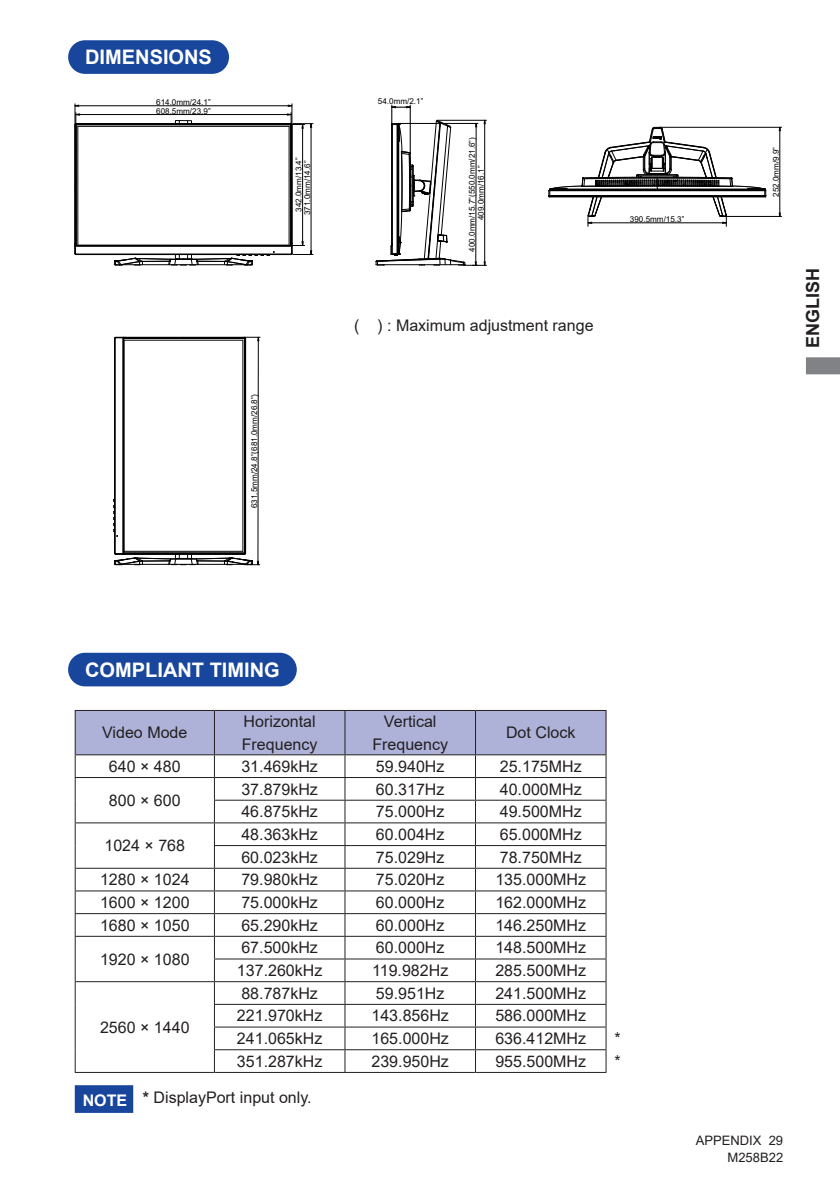
<style>
.page{position:relative;width:840px;height:1191px;background:#fff}
.page>*{position:absolute;margin:0;border:0;box-sizing:border-box;transform-origin:0 0}
.t1{font:700 20px "Arial";color:#fff}
.t2{font:700 18px "Arial";color:#231f20}
.t3{font:16px/22.6px "Arial";color:#231f20}
.t4{font:13px "Arial";color:#231f20}
.t5{font:8px/8.8px "Arial";color:#000}
.s1{font-weight:700;color:#fff}
.s2{font-weight:700}
</style>
<div class="page">
<svg style="left:806px;top:357px;width:33px;height:17px"></svg>
<div style="left:68px;top:40px;width:161px;height:34px;background:#18469d;border-radius:17px"></div>
<svg style="left:548px;top:127px;width:218px;height:99px"></svg>
<hr style="left:587px;top:222px;width:139px;height:1px;background:#000">
<svg style="left:74px;top:104px;width:239px;height:162px"></svg>
<hr style="left:302px;top:124px;width:1px;height:121px;background:#000">
<svg style="left:114px;top:336px;width:146px;height:230px"></svg>
<hr style="left:257px;top:337px;width:1px;height:227px;background:#000">
<svg style="left:375px;top:105px;width:111px;height:161px"></svg>
<hr style="left:484px;top:120px;width:1px;height:145px;background:#000">
<hr style="left:658px;top:127px;width:123px;height:1px;background:#000">
<hr style="left:725px;top:216px;width:56px;height:1px;background:#000">
<hr style="left:779px;top:127px;width:1px;height:89px;background:#000">
<div style="left:68px;top:653px;width:228px;height:33px;background:#18469d;border-radius:17px"></div>
<svg style="left:75px;top:710px;width:531px;height:362px"></svg>
<hr style="left:75px;top:1072px;width:139px;height:1px;background:#231f20">
<hr style="left:214px;top:1072px;width:131px;height:1px;background:#231f20">
<hr style="left:345px;top:1072px;width:130px;height:1px;background:#231f20">
<hr style="left:475px;top:1072px;width:131px;height:1px;background:#231f20">
<div style="left:75px;top:1085px;width:58px;height:28px;background:#18469d;border:2px solid #18469d"></div>
<p class="t1" style="left:85px;top:43px;width:128px">DIMENSIONS</p>
<p class="t5" style="left:156px;top:98px;width:56px">614.0mm/24.1”<br>608.5mm/23.9”</p>
<p class="t5" style="left:294px;top:212px;width:56px;rotate:-90deg">342.0mm/13.4”</p>
<p class="t5" style="left:302px;top:215px;width:56px;rotate:-90deg">371.0mm/14.6”</p>
<p class="t5" style="left:250px;top:508px;width:116px;rotate:-90deg">631.5mm/24.8”(681.0mm/26.8”)</p>
<p class="t5" style="left:377px;top:97px;width:47px">54.0mm/2.1”</p>
<p class="t5" style="left:467px;top:251px;width:116px;rotate:-90deg">400.0mm/15.7”(550.0mm/21.6”)</p>
<p class="t5" style="left:476px;top:220px;width:56px;rotate:-90deg">409.0mm/16.1”</p>
<p class="t3" style="left:354px;top:313px;width:241px">( ) : Maximum adjustment range</p>
<p class="t5" style="left:629px;top:215px;width:56px">390.5mm/15.3”</p>
<p class="t5" style="left:771px;top:197px;width:51px;rotate:-90deg">252.0mm/9.9”</p>
<p class="t2" style="left:799px;top:348px;width:82px;rotate:-90deg">ENGLISH</p>
<p class="t1" style="left:85px;top:655px;width:196px">COMPLIANT TIMING</p>
<p class="t3" style="left:102px;top:721px;width:87px">Video Mode</p>
<p class="t3" style="left:242px;top:710px;width:77px">Horizontal<br>Frequency</p>
<p class="t3" style="left:372px;top:710px;width:77px;text-align:center">Vertical<br>Frequency</p>
<p class="t3" style="left:506px;top:721px;width:71px">Dot Clock</p>
<p class="t3" style="left:109px;top:755px;width:73px">640 × 480</p>
<p class="t3" style="left:241px;top:755px;width:78px">31.469kHz</p>
<p class="t3" style="left:376px;top:755px;width:70px">59.940Hz</p>
<p class="t3" style="left:499px;top:755px;width:83px">25.175MHz</p>
<p class="t3" style="left:109px;top:789px;width:73px">800 × 600</p>
<p class="t3" style="left:241px;top:777px;width:78px">37.879kHz</p>
<p class="t3" style="left:376px;top:777px;width:70px">60.317Hz</p>
<p class="t3" style="left:499px;top:777px;width:83px">40.000MHz</p>
<p class="t3" style="left:241px;top:800px;width:78px">46.875kHz</p>
<p class="t3" style="left:376px;top:800px;width:70px">75.000Hz</p>
<p class="t3" style="left:499px;top:800px;width:83px">49.500MHz</p>
<p class="t3" style="left:104px;top:834px;width:82px">1024 × 768</p>
<p class="t3" style="left:241px;top:823px;width:78px">48.363kHz</p>
<p class="t3" style="left:376px;top:823px;width:70px">60.004Hz</p>
<p class="t3" style="left:499px;top:823px;width:83px">65.000MHz</p>
<p class="t3" style="left:241px;top:845px;width:78px">60.023kHz</p>
<p class="t3" style="left:376px;top:845px;width:70px">75.029Hz</p>
<p class="t3" style="left:499px;top:845px;width:83px">78.750MHz</p>
<p class="t3" style="left:100px;top:868px;width:91px">1280 × 1024</p>
<p class="t3" style="left:241px;top:868px;width:78px">79.980kHz</p>
<p class="t3" style="left:376px;top:868px;width:70px">75.020Hz</p>
<p class="t3" style="left:495px;top:868px;width:92px">135.000MHz</p>
<p class="t3" style="left:100px;top:891px;width:91px">1600 × 1200</p>
<p class="t3" style="left:241px;top:891px;width:78px">75.000kHz</p>
<p class="t3" style="left:376px;top:891px;width:70px">60.000Hz</p>
<p class="t3" style="left:495px;top:891px;width:92px">162.000MHz</p>
<p class="t3" style="left:100px;top:913px;width:91px">1680 × 1050</p>
<p class="t3" style="left:241px;top:913px;width:78px">65.290kHz</p>
<p class="t3" style="left:376px;top:913px;width:70px">60.000Hz</p>
<p class="t3" style="left:495px;top:913px;width:92px">146.250MHz</p>
<p class="t3" style="left:100px;top:947px;width:91px">1920 × 1080</p>
<p class="t3" style="left:241px;top:936px;width:78px">67.500kHz</p>
<p class="t3" style="left:376px;top:936px;width:70px">60.000Hz</p>
<p class="t3" style="left:495px;top:936px;width:92px">148.500MHz</p>
<p class="t3" style="left:237px;top:959px;width:87px">137.260kHz</p>
<p class="t3" style="left:372px;top:959px;width:78px">119.982Hz</p>
<p class="t3" style="left:495px;top:959px;width:92px">285.500MHz</p>
<p class="t3" style="left:241px;top:981px;width:78px">88.787kHz</p>
<p class="t3" style="left:376px;top:981px;width:70px">59.951Hz</p>
<p class="t3" style="left:495px;top:981px;width:92px">241.500MHz</p>
<p class="t3" style="left:237px;top:1004px;width:87px">221.970kHz</p>
<p class="t3" style="left:371px;top:1004px;width:79px">143.856Hz</p>
<p class="t3" style="left:495px;top:1004px;width:92px">586.000MHz</p>
<p class="t3" style="left:237px;top:1027px;width:87px">241.065kHz</p>
<p class="t3" style="left:371px;top:1027px;width:79px">165.000Hz</p>
<p class="t3" style="left:495px;top:1027px;width:92px">636.412MHz</p>
<p class="t3" style="left:614px;top:1027px;width:8px">*</p>
<p class="t3" style="left:237px;top:1049px;width:87px">351.287kHz</p>
<p class="t3" style="left:371px;top:1049px;width:79px">239.950Hz</p>
<p class="t3" style="left:495px;top:1049px;width:92px">955.500MHz</p>
<p class="t3" style="left:614px;top:1049px;width:8px">*</p>
<p class="t3" style="left:83px;top:1085px;width:230px"><span class="s1">NOTE</span> <span class="s2">*</span> DisplayPort input only.</p>
<p class="t3" style="left:100px;top:1015px;width:91px">2560 × 1440</p>
<p class="t4" style="left:695px;top:1131px;width:89px">APPENDIX 29</p>
<p class="t4" style="left:727px;top:1148px;width:57px">M258B22</p>
</div>
